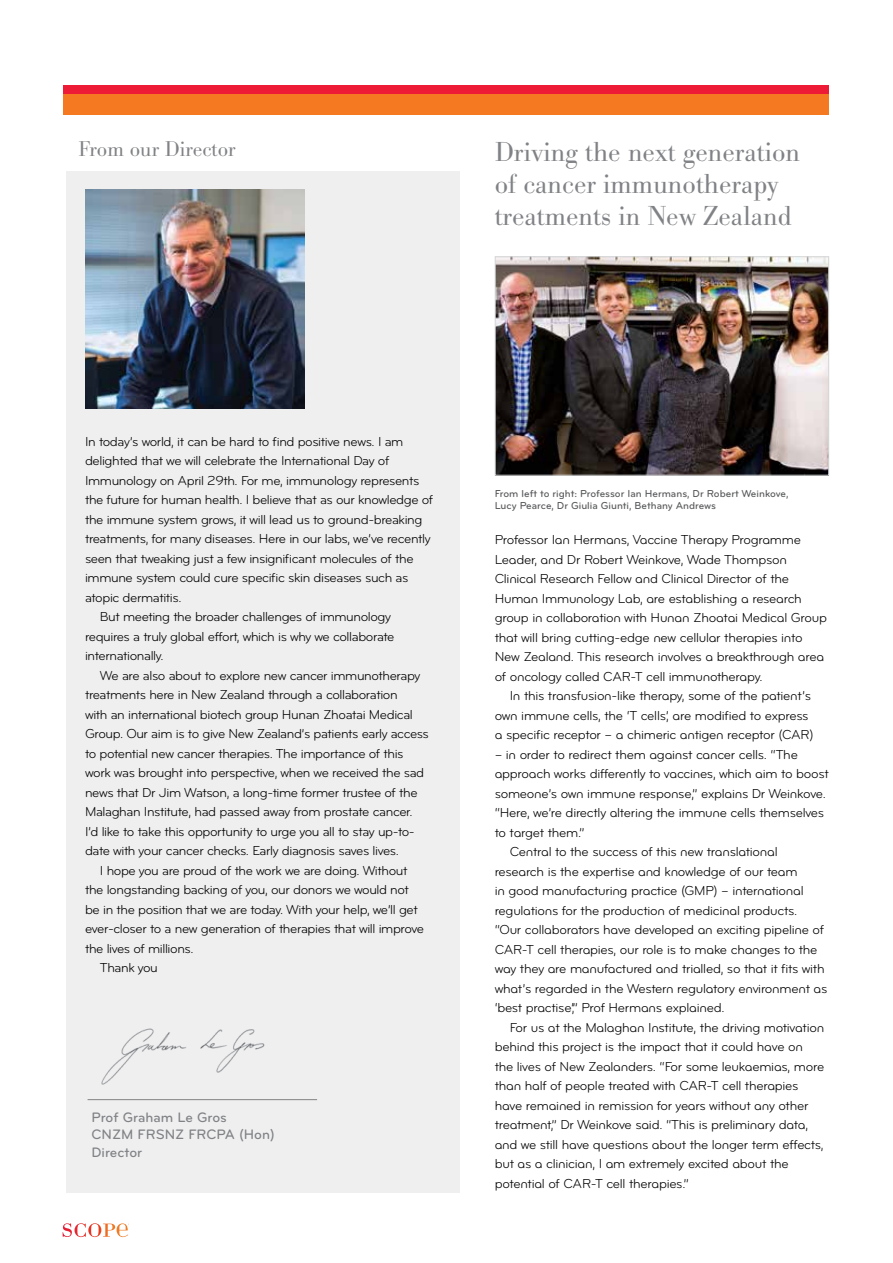
<style>
.page{position:relative;width:893px;height:1263px;background:#fff}
.page>*{position:absolute;margin:0;border:0;box-sizing:border-box;transform-origin:0 0}
.t1{font:300 27px/32.1px "Bodoni BE";color:#808285}
.t2{font:300 21px "Bodoni BE";color:#808285}
.t3{font:500 14.25px/16.5px "Bryant Pro";color:#808285}
.t4{font:13.5px/19.5px "Bryant Pro Regular Alternate";letter-spacing:-.02em;color:#000}
.t5{font:13.5px "Bryant Pro";letter-spacing:-.03em;color:#000}
.t6{font:500 10.5px/12px "Bryant Pro";color:#58595b}
</style>
<div class="page">
<div style="left:66px;top:171px;width:393px;height:1022px;background:#efeff0"></div>
<div style="left:64px;top:94px;width:765px;height:21px;background:#f47920"></div>
<div style="left:64px;top:85px;width:765px;height:9px;background:#ed1b35"></div>
<svg style="left:63px;top:1223px;width:65px;height:14px"></svg>
<img style="left:85px;top:190px;width:219px;height:219px">
<img style="left:101px;top:1028px;width:164px;height:57px">
<hr style="left:88px;top:1099px;width:229px;height:1px;background:#808285">
<img style="left:497px;top:258px;width:330px;height:216px">
<div style="left:495px;top:256px;width:334px;height:220px;border:1px solid #d5d7d8"></div>
<h2 class="t2" style="left:79px;top:137px;width:159px">From our Director</h2>
<h1 class="t1" style="left:495px;top:136px;width:307px">Driving the next generation of cancer immunotherapy treatments in New Zealand</h1>
<p class="t5" style="left:85px;top:433px;width:320px">In today’s world, it can be hard to find positive news. I am</p>
<p class="t5" style="left:85px;top:453px;width:306px">delighted that we will celebrate the International Day of</p>
<p class="t5" style="left:85px;top:472px;width:336px">Immunology on April 29th. For me, immunology represents</p>
<p class="t5" style="left:85px;top:492px;width:350px">the future for human health. I believe that as our knowledge of</p>
<p class="t5" style="left:85px;top:511px;width:339px">the immune system grows, it will lead us to ground-breaking</p>
<p class="t5" style="left:85px;top:531px;width:347px">treatments, for many diseases. Here in our labs, we’ve recently</p>
<p class="t5" style="left:85px;top:550px;width:330px">seen that tweaking just a few insignificant molecules of the</p>
<p class="t5" style="left:85px;top:570px;width:325px">immune system could cure specific skin diseases such as</p>
<p class="t5" style="left:85px;top:589px;width:98px">atopic dermatitis.</p>
<p class="t5" style="left:100px;top:609px;width:293px">But meeting the broader challenges of immunology</p>
<p class="t5" style="left:85px;top:628px;width:311px">requires a truly global effort, which is why we collaborate</p>
<p class="t5" style="left:85px;top:648px;width:80px">internationally.</p>
<p class="t5" style="left:100px;top:667px;width:322px">We are also about to explore new cancer immunotherapy</p>
<p class="t5" style="left:85px;top:687px;width:314px">treatments here in New Zealand through a collaboration</p>
<p class="t5" style="left:85px;top:706px;width:329px">with an international biotech group Hunan Zhoatai Medical</p>
<p class="t5" style="left:85px;top:726px;width:345px">Group. Our aim is to give New Zealand’s patients early access</p>
<p class="t5" style="left:85px;top:745px;width:320px">to potential new cancer therapies. The importance of this</p>
<p class="t5" style="left:85px;top:765px;width:341px">work was brought into perspective, when we received the sad</p>
<p class="t5" style="left:85px;top:784px;width:334px">news that Dr Jim Watson, a long-time former trustee of the</p>
<p class="t5" style="left:85px;top:804px;width:329px">Malaghan Institute, had passed away from prostate cancer.</p>
<p class="t5" style="left:85px;top:823px;width:331px">I’d like to take this opportunity to urge you all to stay up-to-</p>
<p class="t5" style="left:85px;top:843px;width:315px">date with your cancer checks. Early diagnosis saves lives.</p>
<p class="t5" style="left:100px;top:862px;width:309px">I hope you are proud of the work we are doing. Without</p>
<p class="t5" style="left:85px;top:882px;width:325px">the longstanding backing of you, our donors we would not</p>
<p class="t5" style="left:85px;top:901px;width:334px">be in the position that we are today. With your help, we’ll get</p>
<p class="t5" style="left:85px;top:921px;width:341px">ever-closer to a new generation of therapies that will improve</p>
<p class="t5" style="left:85px;top:940px;width:110px">the lives of millions.</p>
<p class="t5" style="left:100px;top:960px;width:59px">Thank you</p>
<p class="t3" style="left:92px;top:1109px;width:185px">Prof Graham Le Gros<br>CNZM FRSNZ FRCPA (Hon)</p>
<p class="t3" style="left:92px;top:1144px;width:52px">Director</p>
<p class="t6" style="left:495px;top:488px;width:295px">From left to right: Professor Ian Hermans, Dr Robert Weinkove,<br>Lucy Pearce, Dr Giulia Giunti, Bethany Andrews</p>
<p class="t4" style="left:495px;top:530px;width:334px">Professor Ian Hermans, Vaccine Therapy Programme Leader, and Dr Robert Weinkove, Wade Thompson Clinical Research Fellow and Clinical Director of the Human Immunology Lab, are establishing a research group in collaboration with Hunan Zhoatai Medical Group that will bring cutting-edge new cellular therapies into New Zealand. This research involves a breakthrough area of oncology called CAR-T cell immunotherapy.</p>
<p class="t4" style="left:495px;top:686px;width:321px;text-indent:15px">In this transfusion-like therapy, some of the patient’s own immune cells, the ‘T cells’, are modified to express a specific receptor – a chimeric antigen receptor (CAR)</p>
<p class="t4" style="left:495px;top:744px;width:305px">– in order to redirect them against cancer cells. “The</p>
<p class="t4" style="left:495px;top:764px;width:336px">approach works differently to vaccines, which aim to boost</p>
<p class="t4" style="left:495px;top:783px;width:333px">someone’s own immune response,” explains Dr Weinkove.</p>
<p class="t4" style="left:495px;top:803px;width:331px">“Here, we’re directly altering the immune cells themselves</p>
<p class="t4" style="left:495px;top:822px;width:91px">to target them.”</p>
<p class="t4" style="left:510px;top:842px;width:270px">Central to the success of this new translational</p>
<p class="t4" style="left:495px;top:861px;width:304px">research is the expertise and knowledge of our team</p>
<p class="t4" style="left:495px;top:881px;width:311px">in good manufacturing practice (GMP) – international</p>
<p class="t4" style="left:495px;top:900px;width:304px">regulations for the production of medicinal products.</p>
<p class="t4" style="left:495px;top:920px;width:331px">“Our collaborators have developed an exciting pipeline of</p>
<p class="t4" style="left:495px;top:939px;width:324px">CAR-T cell therapies, our role is to make changes to the</p>
<p class="t4" style="left:495px;top:959px;width:331px">way they are manufactured and trialled, so that it fits with</p>
<p class="t4" style="left:495px;top:978px;width:334px">what’s regarded in the Western regulatory environment as</p>
<p class="t4" style="left:495px;top:998px;width:231px">‘best practise’,” Prof Hermans explained.</p>
<p class="t4" style="left:510px;top:1017px;width:316px">For us at the Malaghan Institute, the driving motivation</p>
<p class="t4" style="left:495px;top:1037px;width:310px">behind this project is the impact that it could have on</p>
<p class="t4" style="left:495px;top:1056px;width:331px">the lives of New Zealanders. “For some leukaemias, more</p>
<p class="t4" style="left:495px;top:1076px;width:305px">than half of people treated with CAR-T cell therapies</p>
<p class="t4" style="left:495px;top:1095px;width:315px">have remained in remission for years without any other</p>
<p class="t4" style="left:495px;top:1115px;width:315px">treatment,” Dr Weinkove said. “This is preliminary data,</p>
<p class="t4" style="left:495px;top:1134px;width:331px">and we still have questions about the longer term effects,</p>
<p class="t4" style="left:495px;top:1154px;width:296px">but as a clinician, I am extremely excited about the</p>
<p class="t4" style="left:495px;top:1173px;width:196px">potential of CAR-T cell therapies.”</p>
</div>
